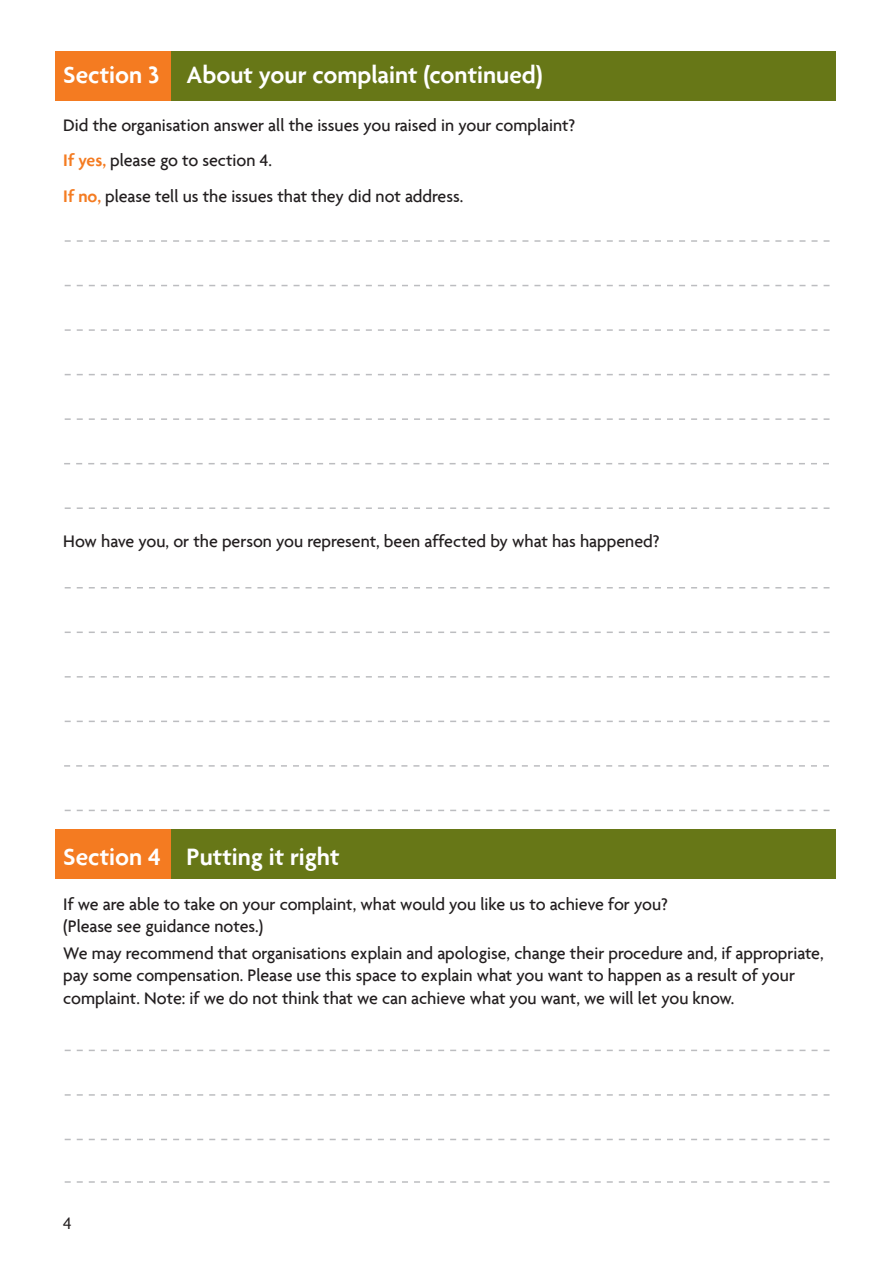
<style>
.page{position:relative;width:893px;height:1263px;background:#fff}
.page>*{position:absolute;margin:0;border:0;box-sizing:border-box;transform-origin:0 0}
.Heading_1{font:600 25.5px "Agenda";color:#fff}
.Form_text{font:500 18px/22.5px "Agenda";color:#231f20}
.t1{font:18px "Agenda";color:#231f20}
.s1{font-weight:600;color:#f47b21}
</style>
<div class="page">
<div style="left:56px;top:51px;width:780px;height:50px;background:#677717"></div>
<div style="left:56px;top:829px;width:780px;height:50px;background:#677717"></div>
<div style="left:56px;top:51px;width:115px;height:50px;background:#f47b21"></div>
<div style="left:56px;top:829px;width:115px;height:50px;background:#f47b21"></div>
<svg style="left:65px;top:1094px;width:764px;height:2px"></svg>
<svg style="left:65px;top:1139px;width:764px;height:1px"></svg>
<svg style="left:65px;top:1181px;width:764px;height:2px"></svg>
<svg style="left:65px;top:1050px;width:764px;height:1px"></svg>
<svg style="left:64px;top:765px;width:765px;height:2px"></svg>
<svg style="left:65px;top:810px;width:764px;height:1px"></svg>
<svg style="left:65px;top:631px;width:764px;height:2px"></svg>
<svg style="left:65px;top:676px;width:764px;height:2px"></svg>
<svg style="left:65px;top:587px;width:764px;height:1px"></svg>
<svg style="left:65px;top:721px;width:764px;height:1px"></svg>
<svg style="left:64px;top:463px;width:765px;height:1px"></svg>
<svg style="left:65px;top:507px;width:764px;height:2px"></svg>
<svg style="left:65px;top:329px;width:764px;height:2px"></svg>
<svg style="left:65px;top:240px;width:764px;height:2px"></svg>
<svg style="left:65px;top:374px;width:764px;height:1px"></svg>
<svg style="left:65px;top:285px;width:764px;height:1px"></svg>
<svg style="left:65px;top:418px;width:764px;height:2px"></svg>
<p class="Heading_1" style="left:63px;top:59px;width:481px">Section 3 About your complaint (continued)</p>
<p class="Form_text" style="left:63px;top:113px;width:513px">Did the organisation answer all the issues you raised in your complaint?</p>
<p class="Form_text" style="left:63px;top:149px;width:210px"><span class="s1">If yes,</span> please go to section 4.</p>
<p class="Form_text" style="left:63px;top:184px;width:401px"><span class="s1">If no,</span> please tell us the issues that they did not address.</p>
<p class="Form_text" style="left:63px;top:530px;width:598px">How have you, or the person you represent, been affected by what has happened?</p>
<p class="Heading_1" style="left:63px;top:841px;width:278px">Section 4 Putting it right</p>
<p class="Form_text" style="left:63px;top:892px;width:606px">If we are able to take on your complaint, what would you like us to achieve for you? (Please see guidance notes.)</p>
<p class="Form_text" style="left:63px;top:941px;width:762px">We may recommend that organisations explain and apologise, change their procedure and, if appropriate, pay some compensation. Please use this space to explain what you want to happen as a result of your complaint. Note: if we do not think that we can achieve what you want, we will let you know.</p>
<p class="t1" style="left:63px;top:1212px;width:10px">4</p>
</div>
